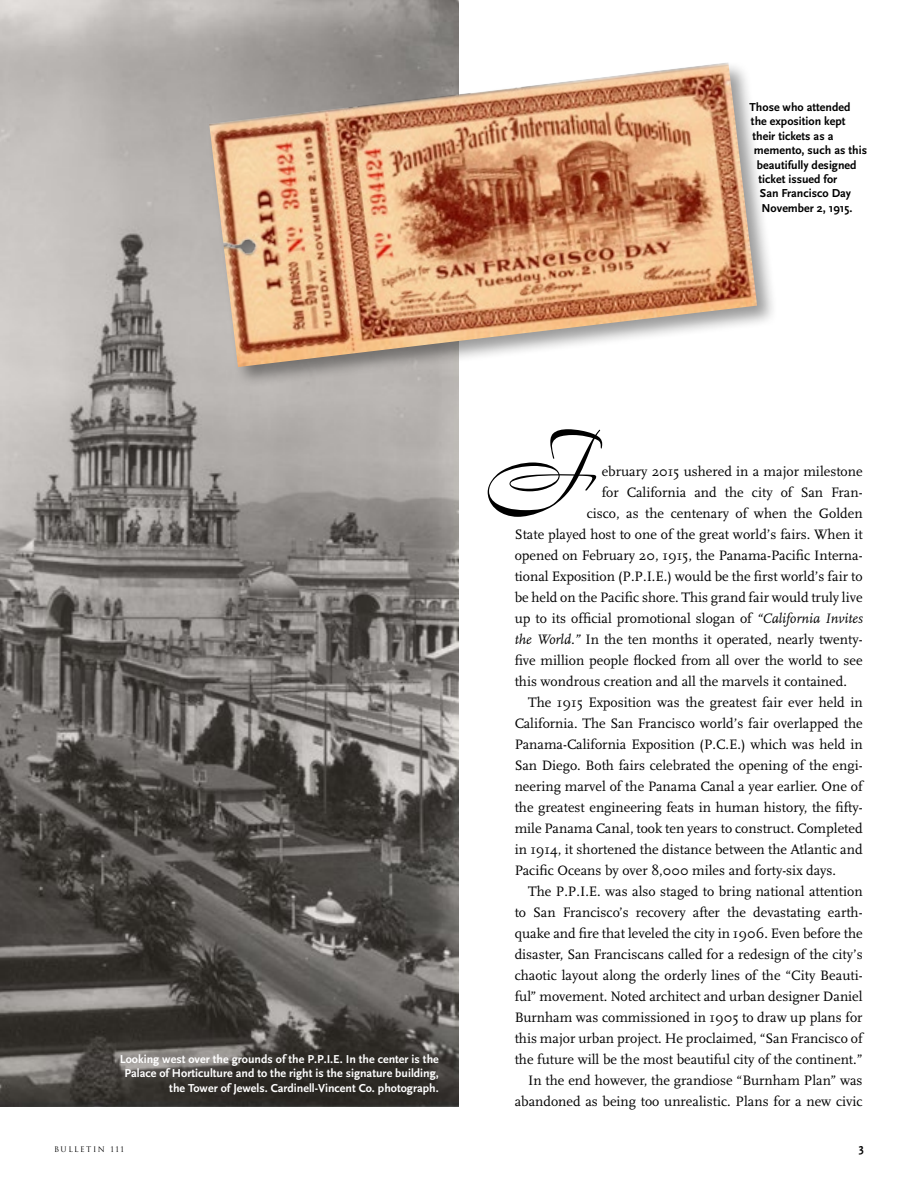
<style>
.page{position:relative;width:918px;height:1188px;background:#fff}
.page>*{position:absolute;margin:0;border:0;box-sizing:border-box;transform-origin:0 0}
.t1{font:14.25px "Scala";color:#000}
.t2{font:700 12px/14.4px "Scala Sans";color:#fff;text-align:right}
.t3{font:700 12px "Scala Sans";color:#000}
.t4{font:7.5px "Trajan";letter-spacing:.2em;color:#000}
.s1{font-style:italic}
</style>
<div class="page">
<img style="left:0;top:0;width:459px;height:1107px">
<svg style="left:488px;top:429px;width:114px;height:88px"></svg>
<div style="left:208px;top:61px;width:571px;height:327px;background:#000;opacity:.4"></div>
<img style="left:209px;top:62px;width:548px;height:305px">
<p class="t3" style="left:749px;top:101px;width:102px">Those who attended</p>
<p class="t3" style="left:751px;top:115px;width:96px">the exposition kept</p>
<p class="t3" style="left:752px;top:130px;width:82px">their tickets as a</p>
<p class="t3" style="left:754px;top:144px;width:115px">memento, such as this</p>
<p class="t3" style="left:757px;top:158px;width:101px">beautifully designed</p>
<p class="t3" style="left:758px;top:173px;width:80px">ticket issued for</p>
<p class="t3" style="left:760px;top:187px;width:93px">San Francisco Day</p>
<p class="t3" style="left:761px;top:202px;width:93px">November 2, 1915.</p>
<p class="t2" style="left:120px;top:1052px;width:321px">Looking west over the grounds of the P.P.I.E. In the center is the<br>Palace of Horticulture and to the right is the signature building, the Tower of Jewels. Cardinell-Vincent Co. photograph.</p>
<p class="t1" style="left:602px;top:464px;width:263px">ebruary 2015 ushered in a major milestone</p>
<p class="t1" style="left:602px;top:485px;width:263px">for California and the city of San Fran-</p>
<p class="t1" style="left:587px;top:506px;width:277px">cisco, as the centenary of when the Golden</p>
<p class="t1" style="left:515px;top:527px;width:350px">State played host to one of the great world’s fairs. When it</p>
<p class="t1" style="left:515px;top:548px;width:350px">opened on February 20, 1915, the Panama-Pacific Interna-</p>
<p class="t1" style="left:515px;top:569px;width:350px">tional Exposition (P.P.I.E.) would be the first world’s fair to</p>
<p class="t1" style="left:515px;top:590px;width:350px">be held on the Pacific shore. This grand fair would truly live</p>
<p class="t1" style="left:515px;top:611px;width:350px">up to its official promotional slogan of <span class="s1">“California Invites</span></p>
<p class="t1" style="left:515px;top:632px;width:350px"><span class="s1">the World.”</span> In the ten months it operated, nearly twenty-</p>
<p class="t1" style="left:515px;top:653px;width:350px">five million people flocked from all over the world to see</p>
<p class="t1" style="left:515px;top:674px;width:334px">this wondrous creation and all the marvels it contained.</p>
<p class="t1" style="left:528px;top:695px;width:336px">The 1915 Exposition was the greatest fair ever held in</p>
<p class="t1" style="left:515px;top:716px;width:350px">California. The San Francisco world’s fair overlapped the</p>
<p class="t1" style="left:515px;top:737px;width:350px">Panama-California Exposition (P.C.E.) which was held in</p>
<p class="t1" style="left:515px;top:758px;width:350px">San Diego. Both fairs celebrated the opening of the engi-</p>
<p class="t1" style="left:515px;top:779px;width:350px">neering marvel of the Panama Canal a year earlier. One of</p>
<p class="t1" style="left:515px;top:800px;width:350px">the greatest engineering feats in human history, the fifty-</p>
<p class="t1" style="left:515px;top:821px;width:350px">mile Panama Canal, took ten years to construct. Completed</p>
<p class="t1" style="left:515px;top:842px;width:350px">in 1914, it shortened the distance between the Atlantic and</p>
<p class="t1" style="left:515px;top:863px;width:323px">Pacific Oceans by over 8,000 miles and forty-six days.</p>
<p class="t1" style="left:528px;top:884px;width:336px">The P.P.I.E. was also staged to bring national attention</p>
<p class="t1" style="left:515px;top:905px;width:350px">to San Francisco’s recovery after the devastating earth-</p>
<p class="t1" style="left:515px;top:926px;width:350px">quake and fire that leveled the city in 1906. Even before the</p>
<p class="t1" style="left:515px;top:947px;width:350px">disaster, San Franciscans called for a redesign of the city’s</p>
<p class="t1" style="left:515px;top:968px;width:350px">chaotic layout along the orderly lines of the “City Beauti-</p>
<p class="t1" style="left:515px;top:989px;width:350px">ful” movement. Noted architect and urban designer Daniel</p>
<p class="t1" style="left:515px;top:1010px;width:350px">Burnham was commissioned in 1905 to draw up plans for</p>
<p class="t1" style="left:515px;top:1031px;width:350px">this major urban project. He proclaimed, “San Francisco of</p>
<p class="t1" style="left:515px;top:1052px;width:349px">the future will be the most beautiful city of the continent.”</p>
<p class="t1" style="left:528px;top:1073px;width:336px">In the end however, the grandiose “Burnham Plan” was</p>
<p class="t1" style="left:515px;top:1094px;width:350px">abandoned as being too unrealistic. Plans for a new civic</p>
<p class="t4" style="left:54px;top:1145px;width:71px">BULLETIN 111</p>
<p class="t3" style="left:859px;top:1142px;width:7px">3</p>
</div>
